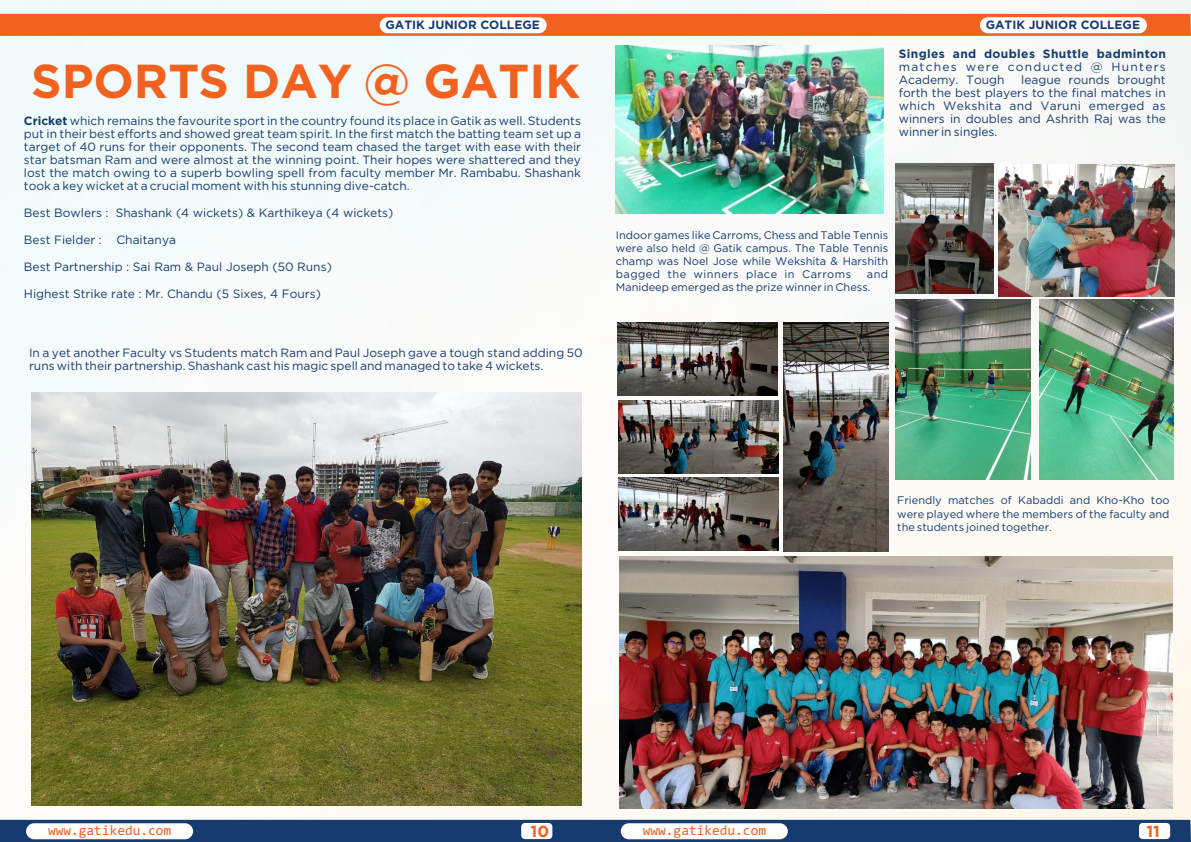
<style>
.page{position:relative;width:1191px;height:842px;background:#fff}
.page>*{position:absolute;margin:0;border:0;box-sizing:border-box;transform-origin:0 0}
.t1{font:700 47.6px "Gotham";color:#f16221}
.t2{font:700 16px "Gotham";color:#f16221}
.t3{font:14px "Consolas";color:#f16221}
.t4{font:12px/12.9px "Gotham";color:#163c6f;text-align:justify}
.t5{font:12px/12.9px "Gotham";letter-spacing:.105em;color:#163c6f}
.t6{font:700 12px "Gotham";color:#163c6f}
.t7{font:700 12px "Gotham";letter-spacing:.03em;color:#163c6f}
.t8{font:11px/12.9px "Gotham";color:#163c6f;text-align:justify}
.s1{font-weight:700}
</style>
<div class="page">
<img style="left:0;top:0;width:1191px;height:820px">
<svg style="left:0;top:14px;width:1191px;height:22px;background:#f16323"></svg>
<div style="left:0;top:820px;width:1191px;height:22px;background:#163c6f"></div>
<div style="left:380px;top:17px;width:167px;height:16px;background:#fff;border-radius:8px"></div>
<div style="left:26px;top:823px;width:167px;height:16px;background:#fff;border-radius:8px"></div>
<div style="left:621px;top:823px;width:167px;height:16px;background:#fff;border-radius:8px"></div>
<div style="left:980px;top:17px;width:167px;height:16px;background:#fff;border-radius:8px"></div>
<img style="left:32px;top:393px;width:549px;height:412px">
<img style="left:616px;top:46px;width:267px;height:167px">
<img style="left:895px;top:163px;width:98px;height:131px">
<img style="left:998px;top:164px;width:177px;height:133px">
<img style="left:618px;top:400px;width:160px;height:73px">
<img style="left:783px;top:322px;width:105px;height:230px">
<img style="left:618px;top:477px;width:160px;height:73px">
<img style="left:617px;top:323px;width:160px;height:73px">
<img style="left:619px;top:556px;width:553px;height:252px">
<img style="left:1039px;top:299px;width:134px;height:180px">
<img style="left:895px;top:299px;width:135px;height:180px">
<div style="left:521px;top:823px;width:31px;height:16px;background:#fff;border-radius:4px"></div>
<div style="left:1139px;top:823px;width:31px;height:16px;background:#fff;border-radius:4px"></div>
<p class="t6" style="left:385px;top:20px;width:156px">GATIK JUNIOR COLLEGE</p>
<p class="t6" style="left:985px;top:20px;width:156px">GATIK JUNIOR COLLEGE</p>
<h1 class="t1" style="left:31px;top:60px;width:550px">SPORTS DAY @ GATIK</h1>
<p class="t4" style="left:24px;top:115px;width:558px"><span class="s1">Cricket</span> which remains the favourite sport in the country found its place in Gatik as well. Students put in their best efforts and showed great team spirit. In the first match the batting team set up a target of 40 runs for their opponents. The second team chased the target with ease with their star batsman Ram and were almost at the winning point. Their hopes were shattered and they lost the match owing to a superb bowling spell from faculty member Mr. Rambabu. Shashank took a key wicket at a crucial moment with his stunning dive-catch.</p>
<p class="t4" style="left:24px;top:207px;width:371px">Best Bowlers : Shashank (4 wickets) &amp; Karthikeya (4 wickets)</p>
<p class="t4" style="left:24px;top:234px;width:154px">Best Fielder : Chaitanya</p>
<p class="t4" style="left:24px;top:261px;width:309px">Best Partnership : Sai Ram &amp; Paul Joseph (50 Runs)</p>
<p class="t4" style="left:24px;top:288px;width:298px">Highest Strike rate : Mr. Chandu (5 Sixes, 4 Fours)</p>
<p class="t4" style="left:29px;top:347px;width:555px">In a yet another Faculty vs Students match Ram and Paul Joseph gave a tough stand adding 50 runs with their partnership. Shashank cast his magic spell and managed to take 4 wickets.</p>
<p class="t7" style="left:898px;top:49px;width:268px">Singles and doubles Shuttle badminton</p>
<p class="t5" style="left:898px;top:61px;width:268px">matches were conducted @ Hunters<br>Academy. Tough</p>
<p class="t4" style="left:898px;top:74px;width:269px;text-indent:122px">league rounds brought forth the best players to the final matches in which Wekshita and Varuni emerged as winners in doubles and Ashrith Raj was the winner in singles.</p>
<p class="t8" style="left:616px;top:230px;width:274px">Indoor games like Carroms, Chess and Table Tennis were also held @ Gatik campus. The Table Tennis champ was Noel Jose while Wekshita &amp; Harshith bagged the winners place in Carroms</p>
<p class="t8" style="left:616px;top:269px;width:274px;text-indent:251px">and<br>Manideep emerged as the prize winner in Chess.</p>
<p class="t8" style="left:897px;top:494px;width:274px;line-height:13.4px">Friendly matches of Kabaddi and Kho-Kho too were played where the members of the faculty and the students joined together.</p>
<p class="t3" style="left:48px;top:824px;width:125px">www.gatikedu.com</p>
<p class="t3" style="left:643px;top:824px;width:125px">www.gatikedu.com</p>
<h2 class="t2" style="left:530px;top:824px;width:20px">10</h2>
<h2 class="t2" style="left:1146px;top:824px;width:15px">11</h2>
</div>
